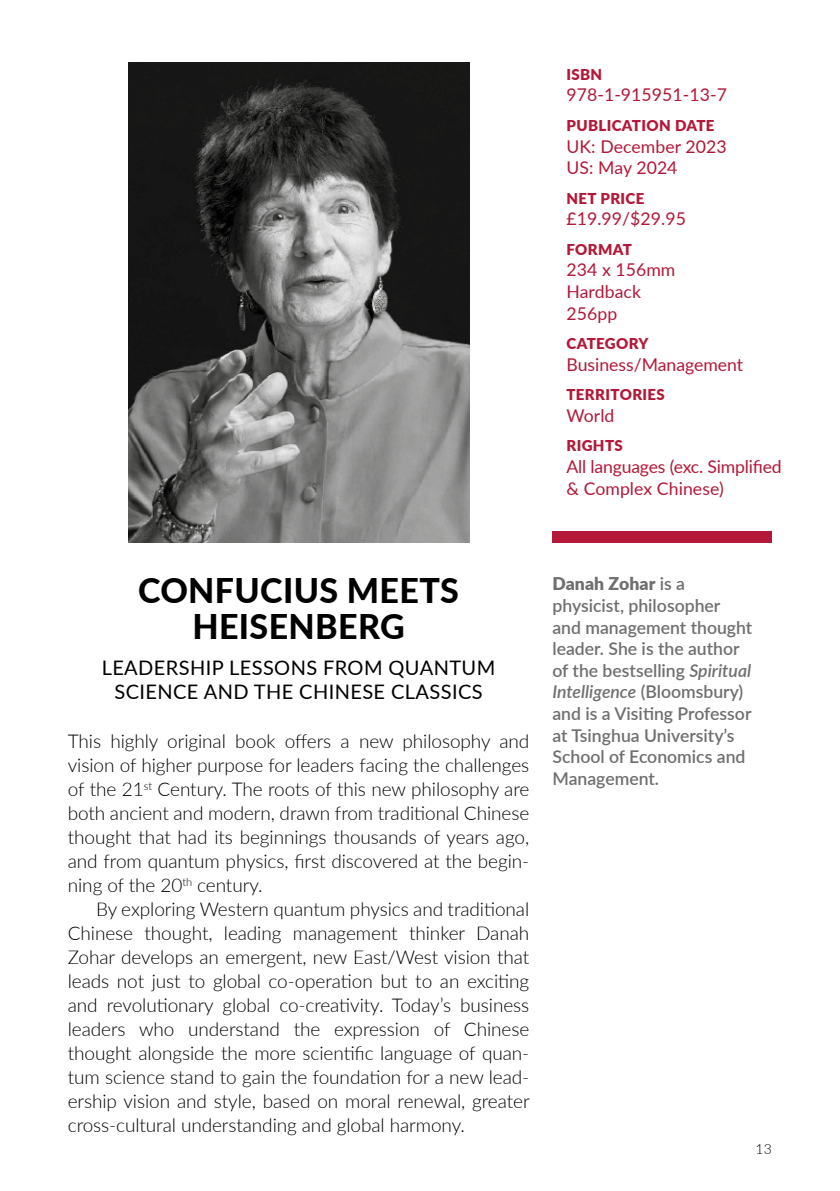
<style>
.page{position:relative;width:840px;height:1191px;background:#fff}
.page>*{position:absolute;margin:0;border:0;box-sizing:border-box;transform-origin:0 0}
.t1{font:800 34px/36px "Lato";letter-spacing:.01em;color:#000;text-align:center}
.t2{font:20px/24px "Lato";letter-spacing:.02em;color:#000;text-align:center}
.t3{font:300 19px/24px "Lato";letter-spacing:-.005em;color:#000;text-align:justify}
.t4{font:600 17.6px/21.6px "Lato";color:#706f6f}
.t5{font:17.6px/21.6px "Lato";letter-spacing:.005em;color:#b31838}
.t6{font:900 15px "Lato";letter-spacing:.025em;color:#b31838}
.t7{font:300 14px "Lato";color:#000}
.s1{font-weight:900}
.s2{font-style:italic}
</style>
<div class="page">
<img style="left:129px;top:62px;width:340px;height:480px">
<div style="left:552px;top:531px;width:219px;height:11px;background:#b31838"></div>
<p class="t6" style="left:566px;top:63px;width:37px">ISBN</p>
<p class="t5" style="left:566px;top:83px;width:162px">978-1-915951-13-7</p>
<p class="t6" style="left:566px;top:114px;width:149px">PUBLICATION DATE</p>
<p class="t5" style="left:566px;top:135px;width:161px">UK: December 2023<br>US: May 2024</p>
<p class="t6" style="left:566px;top:187px;width:79px">NET PRICE</p>
<p class="t5" style="left:566px;top:207px;width:121px">£19.99/$29.95</p>
<p class="t6" style="left:566px;top:238px;width:67px">FORMAT</p>
<p class="t5" style="left:566px;top:258px;width:110px">234 x 156mm<br>Hardback<br>256pp</p>
<p class="t6" style="left:566px;top:332px;width:83px">CATEGORY</p>
<p class="t5" style="left:566px;top:353px;width:178px">Business/Management</p>
<p class="t6" style="left:566px;top:383px;width:100px">TERRITORIES</p>
<p class="t5" style="left:566px;top:404px;width:49px">World</p>
<p class="t6" style="left:566px;top:434px;width:58px">RIGHTS</p>
<p class="t5" style="left:566px;top:455px;width:217px">All languages (exc. Simplified &amp; Complex Chinese)</p>
<h1 class="t1" style="left:138px;top:571px;width:322px">CONFUCIUS MEETS<br>HEISENBERG</h1>
<p class="t2" style="left:102px;top:654px;width:395px">LEADERSHIP LESSONS FROM QUANTUM<br>SCIENCE AND THE CHINESE CLASSICS</p>
<p class="t3" style="left:68px;top:728px;width:463px">This highly original book offers a new philosophy and vision of higher purpose for leaders facing the challenges of the 21<sup>st</sup> Century. The roots of this new philosophy are both ancient and modern, drawn from traditional Chinese thought that had its beginnings thousands of years ago, and from quantum physics, first discovered at the begin&shy;ning of the 20<sup>th</sup> century.</p>
<p class="t3" style="left:68px;top:896px;width:463px;text-indent:28px">By exploring Western quantum physics and traditional Chinese thought, leading management thinker Danah Zohar develops an emergent, new East/West vision that leads not just to global co-operation but to an exciting and revolutionary global co-creativity. Today’s business leaders who understand the expression of Chinese thought alongside the more scientific language of quan&shy;tum science stand to gain the foundation for a new lead&shy;ership vision and style, based on moral renewal, greater cross-cultural understanding and global harmony.</p>
<p class="t4" style="left:552px;top:572px;width:201px"><span class="s1">Danah Zohar</span> is a physicist, philosopher and management thought leader. She is the author of the bestselling <span class="s2">Spiritual<br>Intelligence</span> (Bloomsbury) and is a Visiting Professor at Tsinghua University’s<br>School of Economics and<br>Management.</p>
<p class="t7" style="left:755px;top:1139px;width:18px">13</p>
</div>
